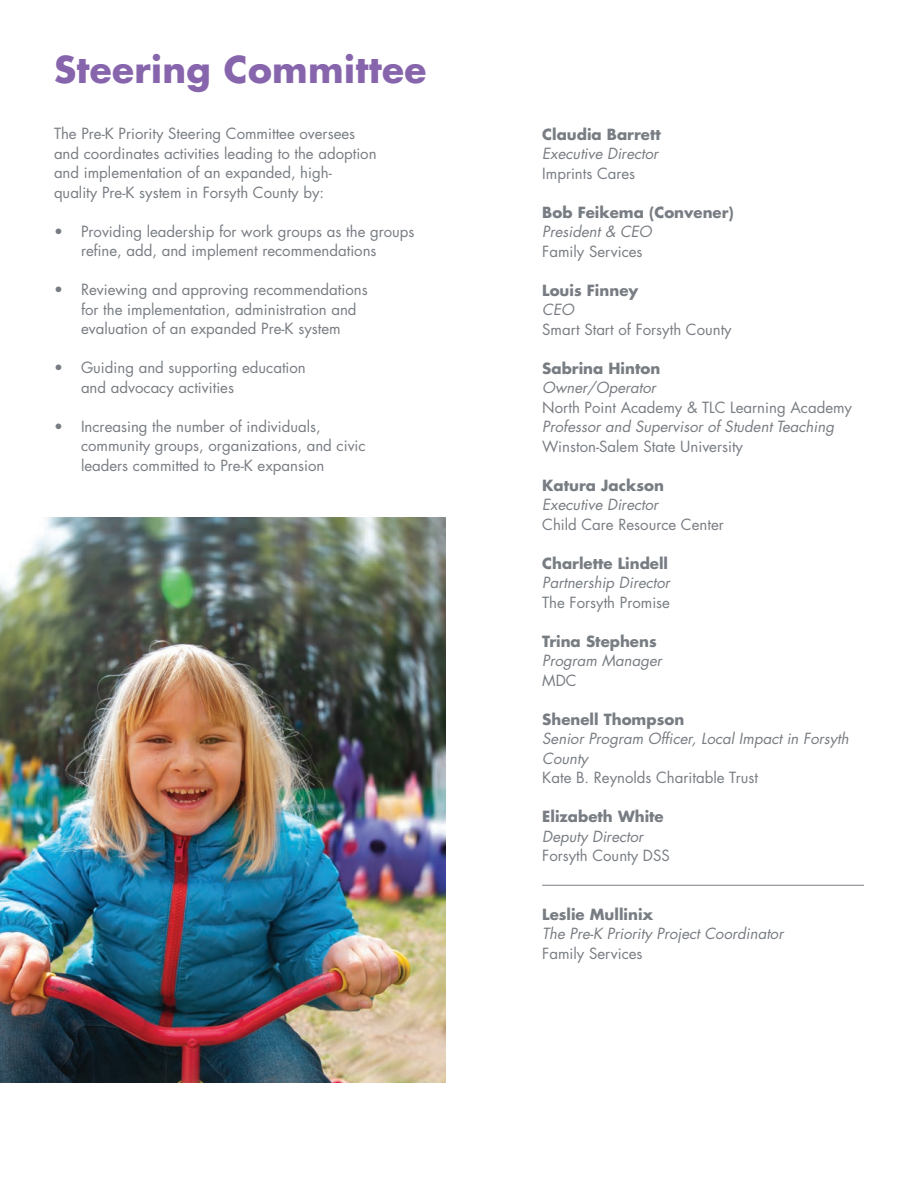
<style>
.page{position:relative;width:918px;height:1188px;background:#fff}
.page>*{position:absolute;margin:0;border:0;box-sizing:border-box;transform-origin:0 0}
.t1{font:700 36px "Futura";letter-spacing:.01em;color:#8765ac}
.t2{font:15px/19.5px "Futura";color:#787d83}
.t3{font:italic 15px/19.5px "Futura";color:#787d83}
.t4{font:700 15px "Futura";color:#787d83}
</style>
<div class="page">
<hr style="left:542px;top:885px;width:322px;height:1px;background:#787d83">
<img style="left:0;top:518px;width:446px;height:565px">
<h1 class="t1" style="left:54px;top:44px;width:374px">Steering Committee</h1>
<p class="t2" style="left:54px;top:124px;width:324px">The Pre‑K Priority Steering Committee oversees and coordinates activities leading to the adoption and implementation of an expanded, high&shy;quality Pre‑K system in Forsyth County by:</p>
<p class="t2" style="left:81px;top:221px;width:335px;text-indent:-27px">• Providing leadership for work groups as the groups refine, add, and implement recommendations</p>
<p class="t2" style="left:81px;top:280px;width:288px;text-indent:-27px">• Reviewing and approving recommendations for the implementation, administration and evaluation of an expanded Pre-K system</p>
<p class="t2" style="left:81px;top:358px;width:226px;text-indent:-27px">• Guiding and supporting education and advocacy activities</p>
<p class="t2" style="left:81px;top:416px;width:286px;text-indent:-27px">• Increasing the number of individuals, community groups, organizations, and civic leaders committed to Pre-K expansion</p>
<p class="t4" style="left:542px;top:123px;width:120px">Claudia Barrett</p>
<p class="t3" style="left:542px;top:144px;width:118px">Executive Director</p>
<p class="t2" style="left:542px;top:163px;width:95px">Imprints Cares</p>
<p class="t4" style="left:542px;top:201px;width:193px">Bob Feikema (Convener)</p>
<p class="t3" style="left:542px;top:222px;width:111px">President &amp; CEO</p>
<p class="t2" style="left:542px;top:241px;width:102px">Family Services</p>
<p class="t4" style="left:542px;top:279px;width:98px">Louis Finney</p>
<p class="t3" style="left:542px;top:300px;width:33px">CEO</p>
<p class="t2" style="left:542px;top:319px;width:191px">Smart Start of Forsyth County</p>
<p class="t4" style="left:542px;top:357px;width:120px">Sabrina Hinton</p>
<p class="t3" style="left:542px;top:378px;width:115px">Owner/Operator</p>
<p class="t2" style="left:542px;top:397px;width:311px">North Point Academy &amp; TLC Learning Academy</p>
<p class="t3" style="left:542px;top:417px;width:293px">Professor and Supervisor of Student Teaching</p>
<p class="t2" style="left:542px;top:436px;width:202px">Winston-Salem State University</p>
<p class="t4" style="left:542px;top:474px;width:123px">Katura Jackson</p>
<p class="t3" style="left:542px;top:495px;width:118px">Executive Director</p>
<p class="t2" style="left:542px;top:514px;width:183px">Child Care Resource Center</p>
<p class="t4" style="left:542px;top:552px;width:127px">Charlette Lindell</p>
<p class="t3" style="left:542px;top:573px;width:129px">Partnership Director</p>
<p class="t2" style="left:542px;top:592px;width:129px">The Forsyth Promise</p>
<p class="t4" style="left:542px;top:630px;width:116px">Trina Stephens</p>
<p class="t3" style="left:542px;top:651px;width:121px">Program Manager</p>
<p class="t2" style="left:542px;top:670px;width:36px">MDC</p>
<p class="t4" style="left:542px;top:708px;width:144px">Shenell Thompson</p>
<p class="t3" style="left:542px;top:729px;width:308px">Senior Program Officer, Local Impact in Forsyth<br>County</p>
<p class="t2" style="left:542px;top:768px;width:217px">Kate B. Reynolds Charitable Trust</p>
<p class="t4" style="left:542px;top:806px;width:123px">Elizabeth White</p>
<p class="t3" style="left:542px;top:826px;width:103px">Deputy Director</p>
<p class="t2" style="left:542px;top:846px;width:129px">Forsyth County DSS</p>
<p class="t4" style="left:542px;top:903px;width:112px">Leslie Mullinix</p>
<p class="t3" style="left:542px;top:924px;width:243px">The Pre-K Priority Project Coordinator</p>
<p class="t2" style="left:542px;top:943px;width:102px">Family Services</p>
</div>
